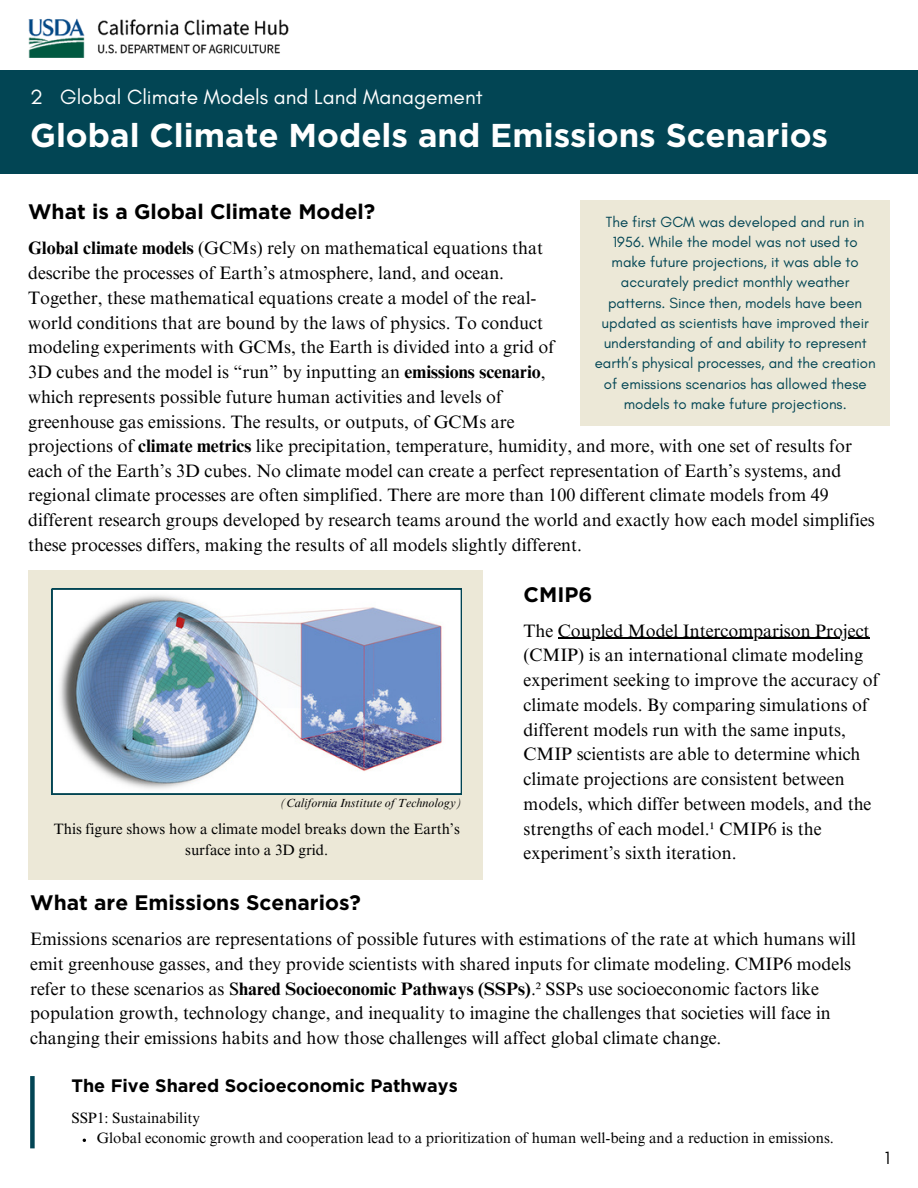
<style>
.page{position:relative;width:918px;height:1188px;background:#fff}
.page>*{position:absolute;margin:0;border:0;box-sizing:border-box;transform-origin:0 0}
.t1{font:700 33px "Gotham";color:#fff}
.t2{font:700 21px "Gotham";color:#000}
.t3{font:21px "Glacial Indifference";color:#fff}
.t4{font:18px/24.8px "Times NRMT Pro";color:#000}
.t5{font:700 18px "Gotham";color:#000}
.t6{font:18px "Glacial Indifference";color:#000}
.t7{font:15px/20.2px "Glacial Indifference";color:#024554;text-align:center}
.t8{font:15px/20.2px "Times NRMT Pro";color:#000;text-align:center}
.t9{font:italic 12px "Times NRMT Pro";color:#000}
.s1{font-weight:700}
</style>
<div class="page">
<div style="left:0;top:70px;width:918px;height:103px;background:#024554"></div>
<img style="left:28px;top:18px;width:261px;height:39px">
<div style="left:581px;top:200px;width:309px;height:226px;background:#ece8d7"></div>
<div style="left:28px;top:570px;width:455px;height:310px;background:#ece8d7"></div>
<img style="left:52px;top:589px;width:409px;height:205px">
<hr style="left:558px;top:638px;width:312px;height:1px;background:#000">
<div style="left:30px;top:1076px;width:5px;height:72px;background:#024554"></div>
<h3 class="t3" style="left:30px;top:84px;width:454px">2 Global Climate Models and Land Management</h3>
<p class="t1" style="left:30px;top:115px;width:800px">Global Climate Models and Emissions Scenarios</p>
<h1 class="t2" style="left:28px;top:199px;width:349px">What is a Global Climate Model?</h1>
<h1 class="t4" style="left:28px;top:238px;width:528px"><span class="s1">Global climate models</span> (GCMs) rely on mathematical equations that describe the processes of Earth’s atmosphere, land, and ocean.<br>Together, these mathematical equations create a model of the real&shy;world conditions that are bound by the laws of physics. To conduct modeling experiments with GCMs, the Earth is divided into a grid of 3D cubes and the model is “run” by inputting an <span class="s1">emissions scenario</span>, which represents possible future human activities and levels of greenhouse gas emissions. The results, or outputs, of GCMs are</h1>
<h3 class="t7" style="left:595px;top:211px;width:283px">The first GCM was developed and run in 1956. While the model was not used to make future projections, it was able to accurately predict monthly weather patterns. Since then, models have been updated as scientists have improved their understanding of and ability to represent earth’s physical processes, and the creation of emissions scenarios has allowed these models to make future projections.</h3>
<h3 class="t4" style="left:28px;top:435px;width:848px">projections of <span class="s1">climate metrics</span> like precipitation, temperature, humidity, and more, with one set of results for each of the Earth’s 3D cubes. No climate model can create a perfect representation of Earth’s systems, and regional climate processes are often simplified. There are more than 100 different climate models from 49 different research groups developed by research teams around the world and exactly how each model simplifies these processes differs, making the results of all models slightly different.</h3>
<p class="t9" style="left:280px;top:799px;width:183px">(California Institute of Technology)</p>
<p class="t8" style="left:54px;top:821px;width:408px">This figure shows how a climate model breaks down the Earth’s surface into a 3D grid.</p>
<h3 class="t2" style="left:524px;top:582px;width:70px">CMIP6</h3>
<h3 class="t4" style="left:524px;top:620px;width:347px">The Coupled Model Intercomparison Project</h3>
<h4 class="t4" style="left:524px;top:645px;width:357px">(CMIP) is an international climate modeling experiment seeking to improve the accuracy of climate models. By comparing simulations of different models run with the same inputs, CMIP scientists are able to determine which climate projections are consistent between models, which differ between models, and the strengths of each model.¹ CMIP6 is the experiment’s sixth iteration.</h4>
<p class="t2" style="left:30px;top:890px;width:332px">What are Emissions Scenarios?</p>
<p class="t4" style="left:30px;top:929px;width:827px">Emissions scenarios are representations of possible futures with estimations of the rate at which humans will emit greenhouse gasses, and they provide scientists with shared inputs for climate modeling. CMIP6 models refer to these scenarios as S<span class="s1">hared Socioeconomic Pathways (SSPs)</span>.² SSPs use socioeconomic factors like population growth, technology change, and inequality to imagine the challenges that societies will face in changing their emissions habits and how those challenges will affect global climate change.</p>
<p class="t5" style="left:71px;top:1075px;width:388px">The Five Shared Socioeconomic Pathways</p>
<p class="t8" style="left:71px;top:1109px;width:130px">SSP1: Sustainability</p>
<h4 class="t8" style="left:97px;top:1130px;width:739px">Global economic growth and cooperation lead to a prioritization of human well-being and a reduction in emissions.</h4>
<h3 class="t6" style="left:885px;top:1147px;width:7px">1</h3>
</div>
